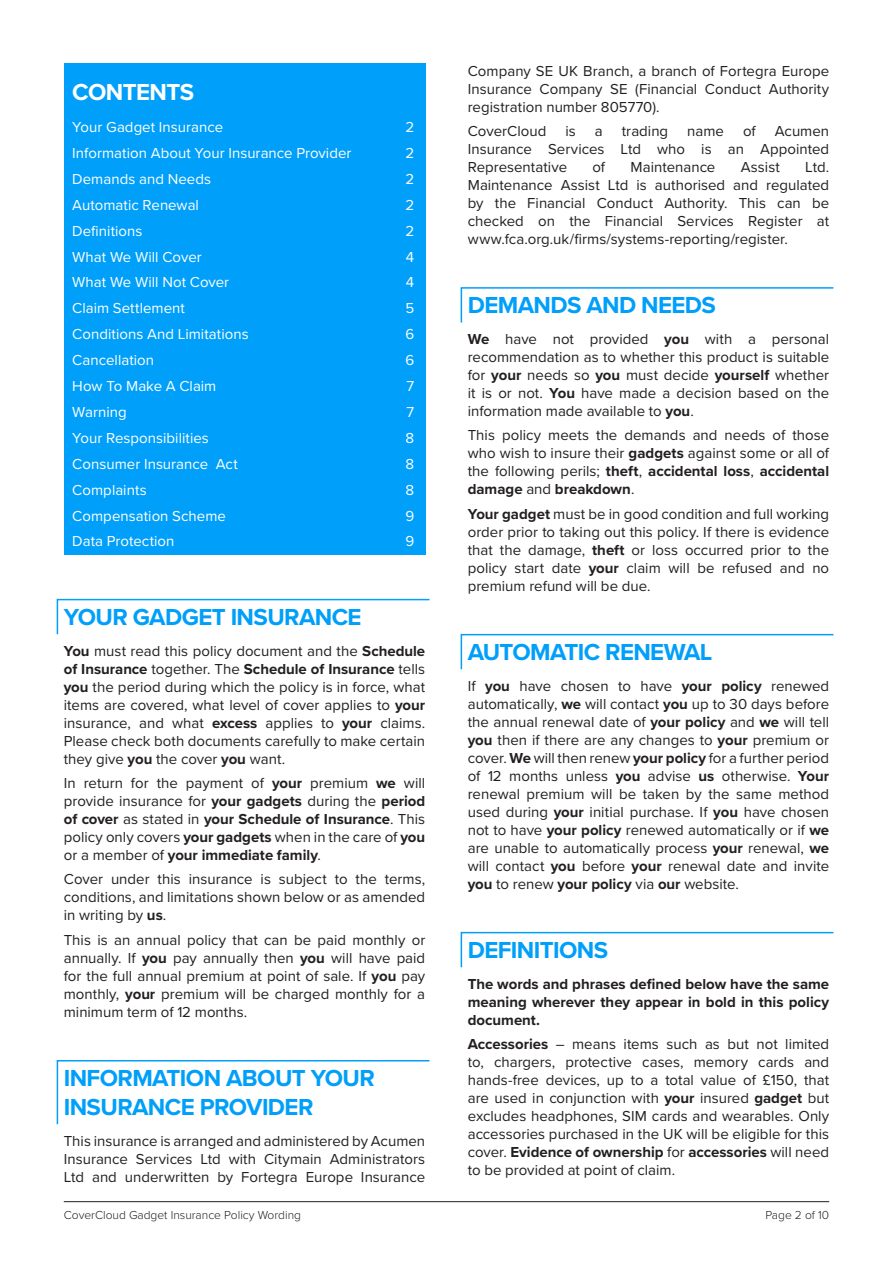
<style>
.page{position:relative;width:893px;height:1263px;background:#fff}
.page>*{position:absolute;margin:0;border:0;box-sizing:border-box;transform-origin:0 0}
.Main_Heading{font:700 24px/28.8px "Proxima Nova";letter-spacing:-.025em;color:#009ffa}
.TOC_-_Heading{font:700 24px "Proxima Nova";letter-spacing:-.025em;color:#fff}
.Body{font:15px/18px "Proxima Nova";color:#231f20;text-align:justify}
.t1{font:15px "Proxima Nova";color:#fff}
.Body-2{font:700 15px/18px "Proxima Nova";color:#231f20;text-align:justify}
.t2{font:300 12px "Proxima Nova";color:#231f20}
.s1{font-weight:700}
</style>
<div class="page">
<hr style="left:64px;top:1201px;width:765px;height:1px;background:#231f20">
<svg style="left:56px;top:598px;width:374px;height:37px"></svg>
<svg style="left:56px;top:1060px;width:374px;height:65px"></svg>
<svg style="left:460px;top:287px;width:374px;height:36px"></svg>
<svg style="left:460px;top:633px;width:374px;height:37px"></svg>
<svg style="left:460px;top:931px;width:374px;height:37px"></svg>
<div style="left:64px;top:64px;width:361px;height:491px;background:#009ffa"></div>
<p class="TOC_-_Heading" style="left:72px;top:74px;width:123px">CONTENTS</p>
<p class="t1" style="left:72px;top:116px;width:152px">Your Gadget Insurance</p>
<p class="t1" style="left:405px;top:116px;width:10px">2</p>
<p class="t1" style="left:72px;top:142px;width:281px">Information About Your Insurance Provider</p>
<p class="t1" style="left:405px;top:142px;width:10px">2</p>
<p class="t1" style="left:72px;top:168px;width:140px">Demands and Needs</p>
<p class="t1" style="left:405px;top:168px;width:10px">2</p>
<p class="t1" style="left:72px;top:194px;width:128px">Automatic Renewal</p>
<p class="t1" style="left:405px;top:194px;width:10px">2</p>
<p class="t1" style="left:72px;top:219px;width:72px">Definitions</p>
<p class="t1" style="left:405px;top:219px;width:10px">2</p>
<p class="t1" style="left:72px;top:245px;width:131px">What We Will Cover</p>
<p class="t1" style="left:406px;top:245px;width:10px">4</p>
<p class="t1" style="left:72px;top:271px;width:158px">What We Will Not Cover</p>
<p class="t1" style="left:406px;top:271px;width:10px">4</p>
<p class="t1" style="left:72px;top:297px;width:114px">Claim Settlement</p>
<p class="t1" style="left:405px;top:297px;width:10px">5</p>
<p class="t1" style="left:72px;top:323px;width:178px">Conditions And Limitations</p>
<p class="t1" style="left:405px;top:323px;width:10px">6</p>
<p class="t1" style="left:72px;top:349px;width:83px">Cancellation</p>
<p class="t1" style="left:405px;top:349px;width:10px">6</p>
<p class="t1" style="left:72px;top:375px;width:146px">How To Make A Claim</p>
<p class="t1" style="left:407px;top:375px;width:9px">7</p>
<p class="t1" style="left:72px;top:401px;width:56px">Warning</p>
<p class="t1" style="left:407px;top:401px;width:9px">7</p>
<p class="t1" style="left:72px;top:427px;width:138px">Your Responsibilities</p>
<p class="t1" style="left:406px;top:427px;width:10px">8</p>
<p class="t1" style="left:72px;top:453px;width:167px">Consumer Insurance Act</p>
<p class="t1" style="left:406px;top:453px;width:10px">8</p>
<p class="t1" style="left:72px;top:478px;width:76px">Complaints</p>
<p class="t1" style="left:406px;top:478px;width:10px">8</p>
<p class="t1" style="left:72px;top:504px;width:155px">Compensation Scheme</p>
<p class="t1" style="left:405px;top:504px;width:10px">9</p>
<p class="t1" style="left:72px;top:530px;width:104px">Data Protection</p>
<p class="t1" style="left:405px;top:530px;width:10px">9</p>
<p class="Main_Heading" style="left:64px;top:602px;width:299px">YOUR GADGET INSURANCE</p>
<p class="Body" style="left:64px;top:641px;width:363px"><span class="s1">You</span> must read this policy document and the <span class="s1">Schedule of Insurance</span> together. The <span class="s1">Schedule of Insurance</span> tells <span class="s1">you</span> the period during which the policy is in force, what items are covered, what level of cover applies to <span class="s1">your </span>insurance, and what <span class="s1">excess</span> applies to <span class="s1">your</span> claims.<br>Please check both documents carefully to make certain they give <span class="s1">you</span> the cover <span class="s1">you</span> want.</p>
<p class="Body" style="left:64px;top:773px;width:363px">In return for the payment of <span class="s1">your</span> premium <span class="s1">we</span> will provide insurance for <span class="s1">your gadgets</span> during the <span class="s1">period of cover</span> as stated in <span class="s1">your Schedule of Insurance</span>. This policy only covers <span class="s1">your gadgets</span> when in the care of <span class="s1">you </span>or a member of <span class="s1">your immediate family</span>.</p>
<p class="Body" style="left:64px;top:870px;width:363px">Cover under this insurance is subject to the terms, conditions, and limitations shown below or as amended in writing by <span class="s1">us</span>.</p>
<p class="Body" style="left:64px;top:930px;width:363px">This is an annual policy that can be paid monthly or annually. If <span class="s1">you</span> pay annually then <span class="s1">you</span> will have paid for the full annual premium at point of sale. If <span class="s1">you</span> pay monthly, <span class="s1">your</span> premium will be charged monthly for a minimum term of 12 months.</p>
<p class="Main_Heading" style="left:64px;top:1063px;width:312px">INFORMATION ABOUT YOUR<br>INSURANCE PROVIDER</p>
<p class="Body" style="left:64px;top:1131px;width:363px">This insurance is arranged and administered by Acumen Insurance Services Ltd with Citymain Administrators Ltd and underwritten by Fortegra Europe Insurance</p>
<p class="Body" style="left:468px;top:61px;width:363px">Company SE UK Branch, a branch of Fortegra Europe Insurance Company SE (Financial Conduct Authority registration number 805770).</p>
<p class="Body" style="left:468px;top:121px;width:80px">CoverCloud</p>
<p class="Body" style="left:565px;top:121px;width:12px">is</p>
<p class="Body" style="left:595px;top:121px;width:9px">a</p>
<p class="Body" style="left:622px;top:121px;width:48px">trading</p>
<p class="Body" style="left:687px;top:121px;width:38px">name</p>
<p class="Body" style="left:743px;top:121px;width:14px">of</p>
<p class="Body" style="left:468px;top:121px;width:363px;text-indent:307px">Acumen Insurance Services Ltd who is an Appointed Representative</p>
<p class="Body" style="left:592px;top:157px;width:14px">of</p>
<p class="Body" style="left:630px;top:157px;width:86px">Maintenance</p>
<p class="Body" style="left:741px;top:157px;width:41px">Assist</p>
<p class="Body" style="left:468px;top:157px;width:363px;text-indent:337px">Ltd.<br>Maintenance Assist Ltd is authorised and regulated by the Financial Conduct Authority. This can be checked on the Financial Services Register at www.fca.org.uk/firms/systems-reporting/register.</p>
<p class="Main_Heading" style="left:468px;top:290px;width:250px">DEMANDS AND NEEDS</p>
<p class="Body" style="left:468px;top:329px;width:363px"><span class="s1">We</span> have not provided <span class="s1">you</span> with a personal recommendation as to whether this product is suitable for <span class="s1">your</span> needs so <span class="s1">you</span> must decide <span class="s1">yourself</span> whether it is or not. <span class="s1">You</span> have made a decision based on the information made available to <span class="s1">you</span>.</p>
<p class="Body" style="left:468px;top:426px;width:363px">This policy meets the demands and needs of those who wish to insure their <span class="s1">gadgets</span> against some or all of the following perils; <span class="s1">theft</span>, <span class="s1">accidental loss</span>, <span class="s1">accidental damage</span> and <span class="s1">breakdown</span>.</p>
<p class="Body" style="left:468px;top:504px;width:363px"><span class="s1">Your gadget</span> must be in good condition and full working order prior to taking out this policy. If there is evidence that the damage, <span class="s1">theft</span> or loss occurred prior to the policy start date <span class="s1">your</span> claim will be refused and no premium refund will be due.</p>
<p class="Main_Heading" style="left:468px;top:637px;width:246px">AUTOMATIC RENEWAL</p>
<p class="Body" style="left:468px;top:676px;width:363px">If <span class="s1">you</span> have chosen to have <span class="s1">your policy</span> renewed automatically, <span class="s1">we</span> will contact <span class="s1">you</span> up to 30 days before the annual renewal date of <span class="s1">your policy</span> and <span class="s1">we</span> will tell <span class="s1">you</span> then if there are any changes to <span class="s1">your</span> premium or cover. <span class="s1">We</span> will then renew <span class="s1">your policy</span> for a further period of 12 months unless <span class="s1">you</span> advise <span class="s1">us</span> otherwise. <span class="s1">Your </span>renewal premium will be taken by the same method used during <span class="s1">your</span> initial purchase. If <span class="s1">you</span> have chosen not to have <span class="s1">your policy</span> renewed automatically or if <span class="s1">we </span>are unable to automatically process <span class="s1">your</span> renewal, <span class="s1">we </span>will contact <span class="s1">you</span> before <span class="s1">your</span> renewal date and invite <span class="s1">you</span> to renew <span class="s1">your policy</span> via <span class="s1">our</span> website.</p>
<p class="Main_Heading" style="left:468px;top:935px;width:142px">DEFINITIONS</p>
<p class="Body-2" style="left:468px;top:974px;width:363px">The words and phrases defined below have the same meaning wherever they appear in bold in this policy document.</p>
<p class="Body" style="left:468px;top:1034px;width:363px"><span class="s1">Accessories</span> – means items such as but not limited to, chargers, protective cases, memory cards and hands-free devices, up to a total value of £150, that are used in conjunction with <span class="s1">your</span> insured <span class="s1">gadget</span> but excludes headphones, SIM cards and wearables. Only accessories purchased in the UK will be eligible for this cover. <span class="s1">Evidence of ownership</span> for <span class="s1">accessories</span> will need to be provided at point of claim.</p>
<p class="t2" style="left:64px;top:1206px;width:239px">CoverCloud Gadget Insurance Policy Wording</p>
<p class="t2" style="left:765px;top:1206px;width:65px">Page 2 of 10</p>
</div>
